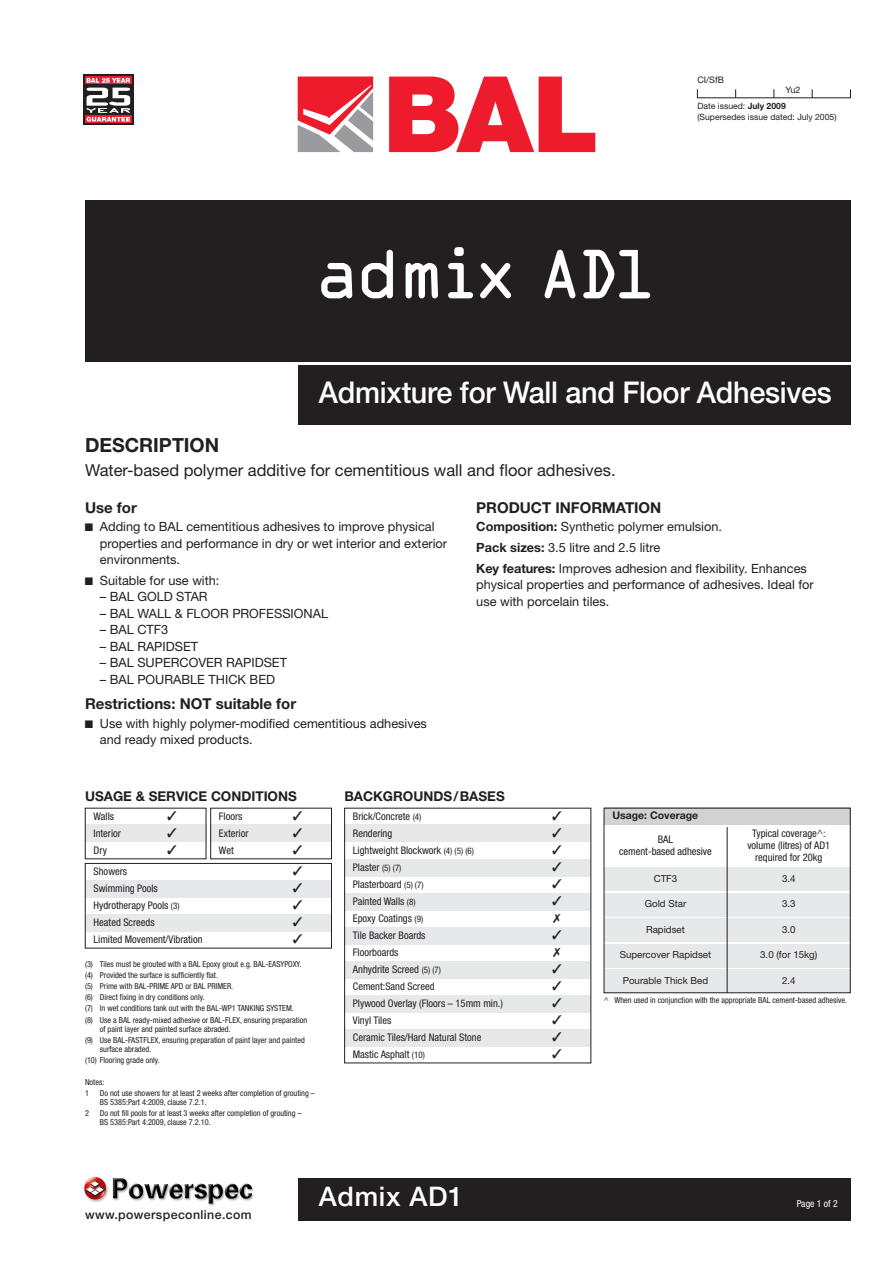
<style>
.page{position:relative;width:893px;height:1263px;background:#fff}
.page>*{position:absolute;margin:0;border:0;box-sizing:border-box;transform-origin:0 0}
.t1{font:75px "OCR Aby BT";letter-spacing:-.09em;color:#fff}
.t2{font:500 30px "Helvetica Neue LT";letter-spacing:-.01em;color:#fff;scale:.96 1}
.t3{font:500 27px "Helvetica Neue LT";letter-spacing:.025em;color:#fff}
.t4{font:700 19.5px "Helvetica Neue LT";color:#231f20}
.t5{font:16.5px "Helvetica Neue LT";color:#231f20}
.t6{font:700 15px "Helvetica Neue LT";color:#231f20}
.t7{font:700 13.5px "Helvetica Neue LT";color:#231f20}
.t8{font:12.75px/16.5px "Helvetica Neue LT";color:#231f20}
.t9{font:500 12.3px "Helvetica Neue LT";letter-spacing:.03em;color:#231f20}
.t10{font:condensed 10.5px/12px "Helvetica Neue LT";color:#231f20}
.t11{font:700 10.5px "Helvetica Neue LT";color:#231f20}
.t12{font:9.75px "Helvetica Neue LT";color:#231f20}
.t13{font:condensed 9.75px "Helvetica Neue LT";color:#fff}
.t14{font:9px "Helvetica Neue LT";color:#231f20}
.t15{font:8.7px/11.2px "Helvetica Neue LT";color:#231f20}
.t16{font:condensed 8.25px/11.1px "Helvetica Neue LT";color:#231f20}
.s1{font-weight:700}
.s2{font-size:9px}
</style>
<div class="page">
<svg style="left:298px;top:77px;width:75px;height:75px"></svg>
<svg style="left:389px;top:77px;width:206px;height:75px"></svg>
<div style="left:85px;top:200px;width:765px;height:161px;background:#231f20"></div>
<div style="left:298px;top:366px;width:552px;height:59px;background:#231f20"></div>
<div style="left:298px;top:1178px;width:552px;height:42px;background:#231f20"></div>
<hr style="left:697px;top:98px;width:153px;height:1px;background:#231f20">
<div style="left:344px;top:825px;width:247px;height:17px;background:#e7e8e9"></div>
<div style="left:344px;top:859px;width:247px;height:17px;background:#e7e8e9"></div>
<div style="left:344px;top:893px;width:247px;height:17px;background:#e7e8e9"></div>
<div style="left:344px;top:927px;width:247px;height:17px;background:#e7e8e9"></div>
<div style="left:344px;top:961px;width:247px;height:17px;background:#e7e8e9"></div>
<div style="left:344px;top:995px;width:247px;height:17px;background:#e7e8e9"></div>
<div style="left:344px;top:1029px;width:247px;height:17px;background:#e7e8e9"></div>
<div style="left:85px;top:825px;width:121px;height:17px;background:#e7e8e9"></div>
<div style="left:210px;top:825px;width:122px;height:17px;background:#e7e8e9"></div>
<div style="left:85px;top:880px;width:247px;height:17px;background:#e7e8e9"></div>
<div style="left:85px;top:914px;width:247px;height:17px;background:#e7e8e9"></div>
<div style="left:85px;top:863px;width:247px;height:85px;border:1px solid #231f20"></div>
<div style="left:210px;top:808px;width:122px;height:51px;border:1px solid #231f20"></div>
<div style="left:82px;top:73px;width:53px;height:53px;background:#231f20"></div>
<div style="left:85px;top:76px;width:47px;height:8px;background:#ee1b2d"></div>
<svg style="left:85px;top:115px;width:47px;height:8px"></svg>
<svg style="left:87px;top:78px;width:43px;height:44px"></svg>
<svg style="left:619px;top:250px;width:31px;height:48px"></svg>
<div style="left:604px;top:808px;width:246px;height:17px;background:#d1d2d4"></div>
<div style="left:604px;top:867px;width:246px;height:24px;background:#e7e8e9"></div>
<div style="left:604px;top:893px;width:246px;height:23px;background:#e7e8e9"></div>
<div style="left:604px;top:918px;width:246px;height:24px;background:#e7e8e9"></div>
<div style="left:604px;top:944px;width:246px;height:23px;background:#e7e8e9"></div>
<div style="left:604px;top:969px;width:246px;height:24px;background:#e7e8e9"></div>
<hr style="left:727px;top:827px;width:1px;height:166px;background:#231f20">
<img style="left:84px;top:1176px;width:170px;height:30px">
<p class="t14" style="left:697px;top:77px;width:28px">CI/SfB</p>
<h1 class="t1" style="left:314px;top:250px;width:310px">admix AD</h1>
<p class="t14" style="left:785px;top:86px;width:17px">Yu2</p>
<p class="t15" style="left:697px;top:101px;width:141px">Date issued: <span class="s1">July 2009<br></span>(Supersedes issue dated: July 2005)</p>
<h2 class="t2" style="left:319px;top:382px;width:536px">Admixture for Wall and Floor Adhesives</h2>
<h3 class="t4" style="left:85px;top:438px;width:136px">DESCRIPTION</h3>
<h3 class="t5" style="left:85px;top:464px;width:532px">Water-based polymer additive for cementitious wall and floor adhesives.</h3>
<h3 class="t6" style="left:85px;top:502px;width:53px">Use for</h3>
<h3 class="t8" style="left:100px;top:520px;width:349px;text-indent:-15px">■ Adding to BAL cementitious adhesives to improve physical properties and performance in dry or wet interior and exterior environments.</h3>
<h3 class="t8" style="left:85px;top:573px;width:136px">■ Suitable for use with:</h3>
<h3 class="t8" style="left:100px;top:590px;width:109px">– BAL GOLD STAR</h3>
<h3 class="t8" style="left:100px;top:606px;width:230px">– BAL WALL &amp; FLOOR PROFESSIONAL</h3>
<h3 class="t8" style="left:100px;top:623px;width:70px">– BAL CTF3</h3>
<h3 class="t8" style="left:100px;top:639px;width:100px">– BAL RAPIDSET</h3>
<h3 class="t8" style="left:100px;top:656px;width:189px">– BAL SUPERCOVER RAPIDSET</h3>
<h3 class="t8" style="left:100px;top:672px;width:177px">– BAL POURABLE THICK BED</h3>
<h3 class="t6" style="left:85px;top:698px;width:213px">Restrictions: NOT suitable for</h3>
<h3 class="t8" style="left:100px;top:716px;width:329px;text-indent:-15px">■ Use with highly polymer-modified cementitious adhesives and ready mixed products.</h3>
<h3 class="t6" style="left:476px;top:502px;width:187px">PRODUCT INFORMATION</h3>
<h3 class="t8" style="left:476px;top:517px;width:332px;line-height:20.7px"><span class="s1">Composition:</span> Synthetic polymer emulsion.<br><span class="s1">Pack sizes:</span> 3.5 litre and 2.5 litre<br><span class="s1">Key features:</span> Improves adhesion and flexibility. Enhances</h3>
<h3 class="t8" style="left:476px;top:578px;width:339px">physical properties and performance of adhesives. Ideal for use with porcelain tiles.</h3>
<h3 class="t7" style="left:85px;top:791px;width:213px">USAGE &amp; SERVICE CONDITIONS</h3>
<p class="t10" style="left:94px;top:811px;width:22px">Walls</p>
<p class="t10" style="left:219px;top:811px;width:25px">Floors</p>
<p class="t10" style="left:94px;top:845px;width:15px">Dry</p>
<p class="t10" style="left:219px;top:845px;width:16px">Wet</p>
<p class="t10" style="left:94px;top:828px;width:29px">Interior</p>
<p class="t10" style="left:219px;top:828px;width:31px">Exterior</p>
<p class="t10" style="left:94px;top:866px;width:35px">Showers</p>
<p class="t10" style="left:94px;top:883px;width:66px">Swimming Pools</p>
<p class="t10" style="left:94px;top:900px;width:88px">Hydrotherapy Pools <span class="s2">(3)</span></p>
<p class="t10" style="left:94px;top:917px;width:63px">Heated Screeds</p>
<p class="t10" style="left:94px;top:934px;width:111px">Limited Movement/Vibration</p>
<p class="t16" style="left:85px;top:959px;width:224px">(3) Tiles must be grouted with a BAL Epoxy grout e.g. BAL-EASYPOXY. (4) Provided the surface is sufficiently flat.<br>(5) Prime with BAL-PRIME APD or BAL PRIMER.<br>(6) Direct fixing in dry conditions only.<br>(7) In wet conditions tank out with the BAL-WP1 TANKING SYSTEM.<br>(8) Use a BAL ready-mixed adhesive or BAL-FLEX, ensuring preparation</p>
<p class="t16" style="left:85px;top:1024px;width:221px;text-indent:15px">of paint layer and painted surface abraded.<br>(9) Use BAL-FASTFLEX, ensuring preparation of paint layer and painted</p>
<p class="t16" style="left:85px;top:1044px;width:76px;text-indent:15px">surface abraded. (10) Flooring grade only.</p>
<p class="t16" style="left:85px;top:1077px;width:21px">Notes:<br>1</p>
<p class="t16" style="left:100px;top:1089px;width:217px;line-height:9px">Do not use showers for at least 2 weeks after completion of grouting –<br>BS 5385:Part 4:2009, clause 7.2.1.</p>
<p class="t16" style="left:85px;top:1108px;width:5px">2</p>
<p class="t16" style="left:100px;top:1110px;width:203px;line-height:9px">Do not fill pools for at least 3 weeks after completion of grouting –<br>BS 5385:Part 4:2009, clause 7.2.10.</p>
<h3 class="t7" style="left:344px;top:791px;width:162px">BACKGROUNDS/BASES</h3>
<p class="t10" style="left:353px;top:811px;width:70px">Brick/Concrete <span class="s2">(4)</span></p>
<p class="t10" style="left:353px;top:828px;width:41px">Rendering</p>
<p class="t10" style="left:353px;top:845px;width:123px">Lightweight Blockwork <span class="s2">(4) (5) (6)</span></p>
<p class="t10" style="left:353px;top:862px;width:50px">Plaster <span class="s2">(5) (7)</span></p>
<p class="t10" style="left:353px;top:879px;width:72px">Plasterboard <span class="s2">(5) (7)</span></p>
<p class="t10" style="left:353px;top:896px;width:64px">Painted Walls <span class="s2">(8)</span></p>
<p class="t10" style="left:353px;top:910px;width:74px;line-height:17px">Epoxy Coatings <span class="s2">(9)<br></span>Tile Backer Boards</p>
<p class="t10" style="left:353px;top:944px;width:90px;line-height:17px">Floorboards<br>Anhydrite Screed <span class="s2">(5) (7)</span></p>
<p class="t10" style="left:353px;top:981px;width:83px">Cement:Sand Screed</p>
<p class="t10" style="left:353px;top:1015px;width:40px">Vinyl Tiles</p>
<p class="t10" style="left:353px;top:1049px;width:73px">Mastic Asphalt <span class="s2">(10)</span></p>
<p class="t10" style="left:353px;top:998px;width:152px">Plywood Overlay (Floors – 15mm min.)</p>
<p class="t10" style="left:353px;top:1032px;width:130px">Ceramic Tiles/Hard Natural Stone</p>
<h3 class="t9" style="left:85px;top:1210px;width:168px">www.powerspeconline.com</h3>
<h3 class="t3" style="left:319px;top:1187px;width:146px">Admix AD1</h3>
<p class="t11" style="left:612px;top:812px;width:87px">Usage: Coverage</p>
<p class="t10" style="left:619px;top:834px;width:94px;text-align:center">BAL<br>cement-based adhesive</p>
<p class="t10" style="left:747px;top:828px;width:84px;text-align:center">Typical coverage^: volume (litres) of AD1 required for 20kg</p>
<p class="t12" style="left:654px;top:875px;width:25px">CTF3</p>
<p class="t12" style="left:782px;top:875px;width:15px">3.4</p>
<p class="t12" style="left:645px;top:900px;width:43px">Gold Star</p>
<p class="t12" style="left:782px;top:900px;width:15px">3.3</p>
<p class="t12" style="left:646px;top:926px;width:40px">Rapidset</p>
<p class="t12" style="left:782px;top:926px;width:15px">3.0</p>
<p class="t12" style="left:620px;top:951px;width:93px">Supercover Rapidset</p>
<p class="t12" style="left:760px;top:951px;width:59px">3.0 (for 15kg)</p>
<p class="t12" style="left:623px;top:977px;width:87px">Pourable Thick Bed</p>
<p class="t12" style="left:782px;top:977px;width:15px">2.4</p>
<p class="t16" style="left:604px;top:995px;width:245px">^ When used in conjunction with the appropriate BAL cement-based adhesive.</p>
<p class="t13" style="left:797px;top:1200px;width:42px">Page 1 of 2</p>
</div>
